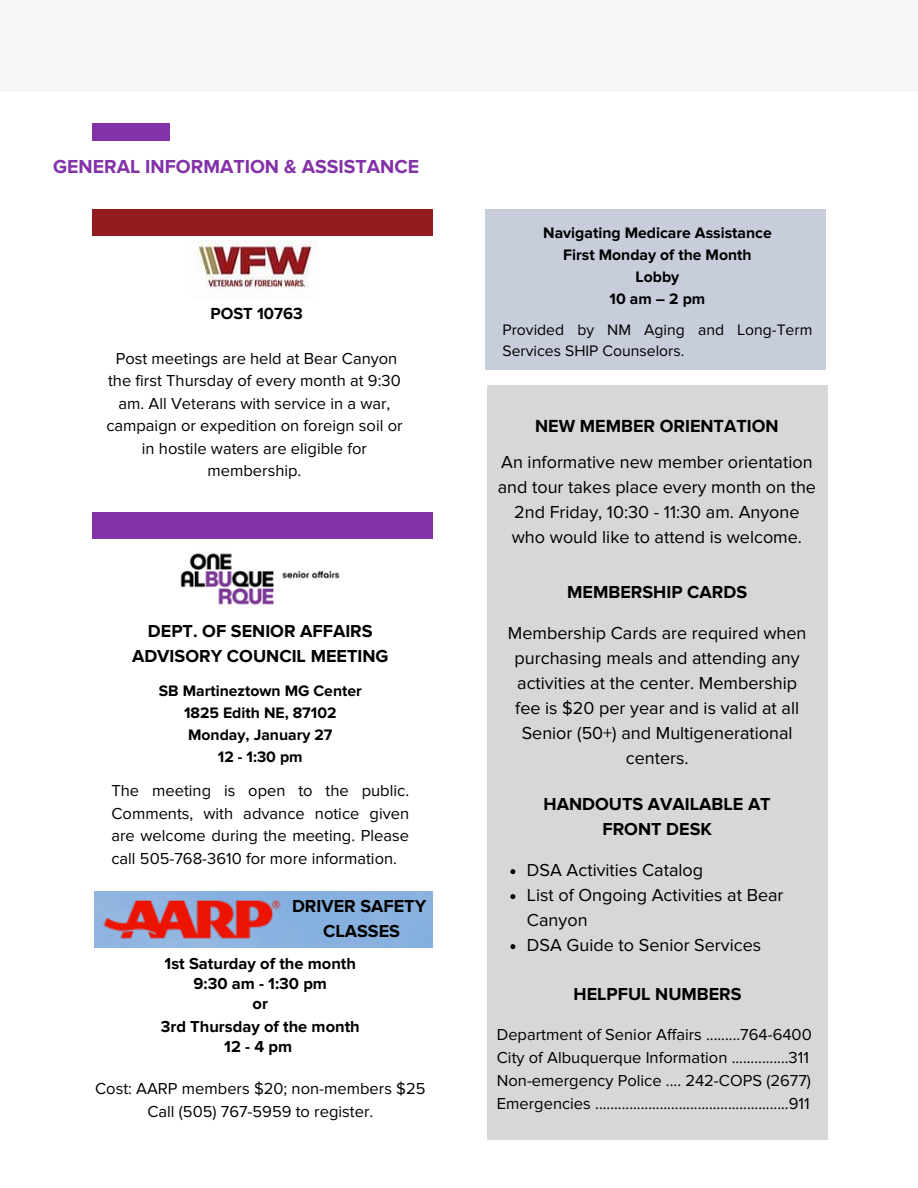
<style>
.page{position:relative;width:918px;height:1188px;background:#fff}
.page>*{position:absolute;margin:0;border:0;box-sizing:border-box;transform-origin:0 0}
.t1{font:700 19.5px "Proxima Nova";color:#8331a7}
.t2{font:18px/25px "Proxima Nova";color:#000;text-align:center}
.t3{font:700 18px/24.8px "Proxima Nova";color:#000;text-align:center}
.t4{font:16.5px/22.5px "Proxima Nova";color:#000;text-align:center}
.t5{font:700 16.5px/19.8px "Proxima Nova";color:#000;text-align:center}
.t6{font:700 15.75px/21.9px "Proxima Nova";color:#000;text-align:center}
.t7{font:15.75px/21.9px "Proxima Nova";color:#000}
</style>
<div class="page">
<div style="left:92px;top:124px;width:77px;height:17px;background:#8331a7"></div>
<div style="left:0;top:0;width:918px;height:92px;background:#f5f6f7"></div>
<img style="left:197px;top:240px;width:118px;height:49px">
<img style="left:95px;top:891px;width:337px;height:56px">
<img style="left:180px;top:553px;width:160px;height:52px">
<div style="left:92px;top:512px;width:340px;height:27px;background:#8331a7"></div>
<svg style="left:510px;top:869px;width:5px;height:5px"></svg>
<svg style="left:510px;top:894px;width:5px;height:5px"></svg>
<svg style="left:510px;top:944px;width:5px;height:5px"></svg>
<div style="left:92px;top:209px;width:340px;height:27px;background:#941b1f"></div>
<h1 class="t1" style="left:53px;top:155px;width:367px">GENERAL INFORMATION &amp; ASSISTANCE</h1>
<p class="t5" style="left:210px;top:304px;width:94px">POST 10763</p>
<p class="t4" style="left:106px;top:348px;width:298px">Post meetings are held at Bear Canyon the first Thursday of every month at 9:30 am. All Veterans with service in a war, campaign or expedition on foreign soil or in hostile waters are eligible for membership.</p>
<p class="t3" style="left:132px;top:619px;width:258px">DEPT. OF SENIOR AFFAIRS<br>ADVISORY COUNCIL MEETING</p>
<p class="t6" style="left:159px;top:681px;width:205px">SB Martineztown MG Center<br>1825 Edith NE, 87102<br>Monday, January 27<br>12 - 1:30 pm</p>
<p class="t4" style="left:111px;top:780px;width:299px;text-align:justify">The meeting is open to the public.<br>Comments, with advance notice given are welcome during the meeting. Please call 505-768-3610 for more information.</p>
<p class="t3" style="left:292px;top:894px;width:136px">DRIVER SAFETY<br>CLASSES</p>
<p class="t5" style="left:165px;top:954px;width:193px">1st Saturday of the month<br>9:30 am - 1:30 pm<br>or</p>
<h1 class="t5" style="left:161px;top:1017px;width:201px">3rd Thursday of the month<br>12-4pm</h1>
<p class="t4" style="left:95px;top:1078px;width:332px">Cost: AARP members $20; non-members $25</p>
<p class="t4" style="left:147px;top:1101px;width:227px">Call (505) 767-5959 to register.</p>
<p class="t6" style="left:543px;top:222px;width:230px">Navigating Medicare Assistance<br>First Monday of the Month<br>Lobby<br>10am–2pm</p>
<h4 class="t7" style="left:503px;top:319px;width:311px">Provided by NM Aging and Long-Term<br>Services SHIP Counselors.</h4>
<p class="t3" style="left:535px;top:414px;width:245px">NEW MEMBER ORIENTATION</p>
<p class="t2" style="left:498px;top:450px;width:320px">An informative new member orientation and tour takes place every month on the 2nd Friday, 10:30 - 11:30 am. Anyone who would like to attend is welcome.</p>
<p class="t3" style="left:567px;top:580px;width:181px">MEMBERSHIP CARDS</p>
<p class="t2" style="left:508px;top:621px;width:300px">Membership Cards are required when purchasing meals and attending any activities at the center. Membership fee is $20 per year and is valid at all<br>Senior (50+) and Multigenerational centers.</p>
<h4 class="t3" style="left:544px;top:792px;width:229px">HANDOUTS AVAILABLE AT<br>FRONT DESK</h4>
<h4 class="t2" style="left:527px;top:858px;width:178px">DSA Activities Catalog</h4>
<p class="t2" style="left:527px;top:883px;width:258px;text-align:left">List of Ongoing Activities at Bear<br>Canyon</p>
<p class="t2" style="left:527px;top:933px;width:236px">DSA Guide to Senior Services</p>
<p class="t3" style="left:574px;top:982px;width:170px">HELPFUL NUMBERS</p>
<p class="t4" style="left:497px;top:1024px;width:317px;line-height:23px;text-align:left">Department of Senior Affairs .........764-6400<br>City of Albuquerque Information ...............311<br>Non-emergency Police .... 242-COPS (2677)<br>Emergencies ...................................................911</p>
</div>
